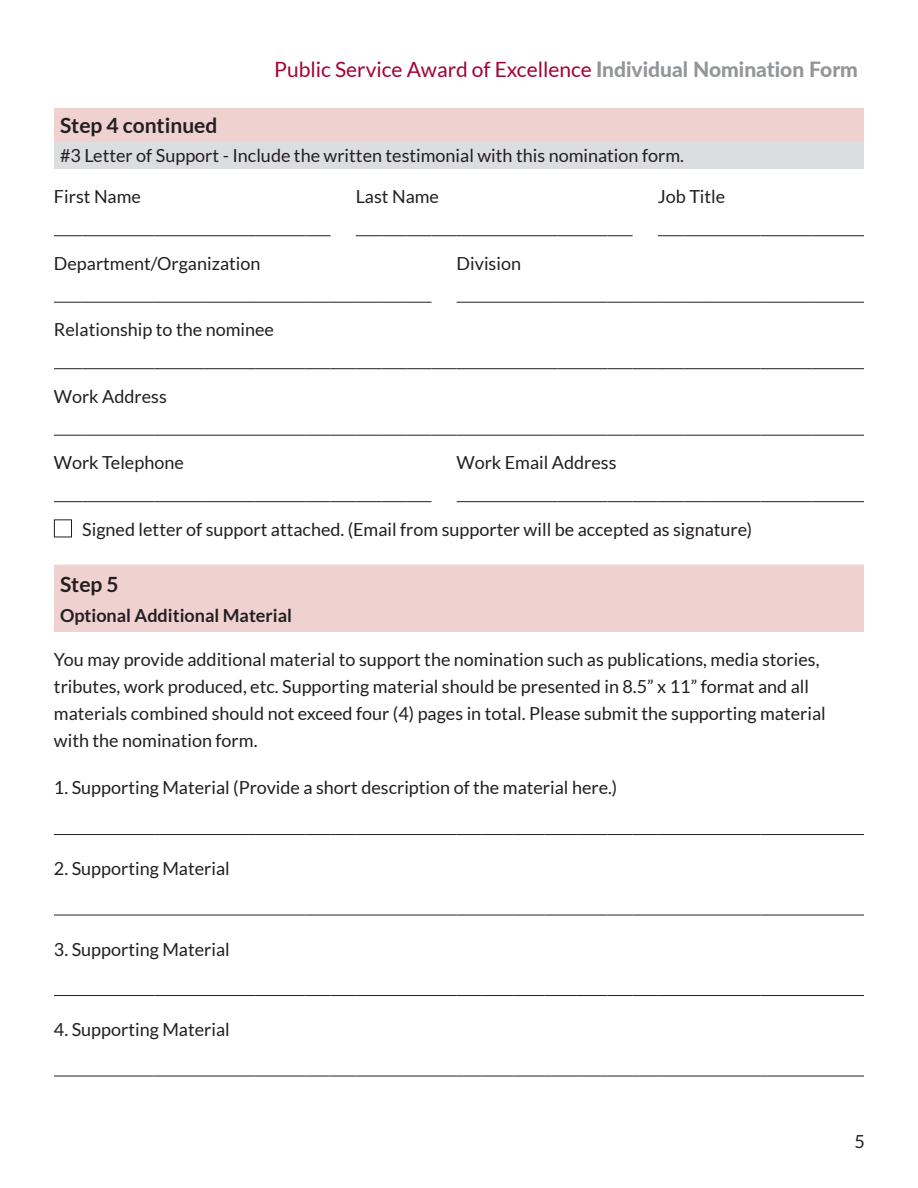
<style>
.page{position:relative;width:918px;height:1188px;background:#fff}
.page>*{position:absolute;margin:0;border:0;box-sizing:border-box;transform-origin:0 0}
.t1{font:21px "Lato";color:#a40133}
.t2{font:700 21px "Lato";color:#231f20}
.t3{font:18px/27px "Lato";color:#231f20}
.t4{font:700 18px "Lato";color:#231f20}
.s1{font-weight:800;color:#939598}
</style>
<div class="page">
<div style="left:54px;top:565px;width:810px;height:67px;background:#efd2cf"></div>
<hr style="left:54px;top:834px;width:101px;height:1px;background:#231f20">
<hr style="left:155px;top:834px;width:100px;height:1px;background:#231f20">
<hr style="left:255px;top:834px;width:50px;height:1px;background:#231f20">
<svg style="left:305px;top:834px;width:51px;height:1px"></svg>
<hr style="left:356px;top:834px;width:101px;height:1px;background:#231f20">
<svg style="left:457px;top:834px;width:25px;height:1px"></svg>
<hr style="left:482px;top:834px;width:31px;height:1px;background:#231f20">
<hr style="left:513px;top:834px;width:32px;height:1px;background:#231f20">
<hr style="left:545px;top:834px;width:31px;height:1px;background:#231f20">
<hr style="left:576px;top:834px;width:32px;height:1px;background:#231f20">
<svg style="left:608px;top:834px;width:50px;height:1px"></svg>
<hr style="left:658px;top:834px;width:102px;height:1px;background:#231f20">
<hr style="left:760px;top:834px;width:104px;height:1px;background:#231f20">
<hr style="left:54px;top:915px;width:101px;height:1px;background:#231f20">
<hr style="left:155px;top:915px;width:100px;height:1px;background:#231f20">
<hr style="left:255px;top:915px;width:50px;height:1px;background:#231f20">
<svg style="left:305px;top:915px;width:51px;height:1px"></svg>
<hr style="left:356px;top:915px;width:101px;height:1px;background:#231f20">
<svg style="left:457px;top:915px;width:25px;height:1px"></svg>
<hr style="left:482px;top:915px;width:31px;height:1px;background:#231f20">
<hr style="left:513px;top:915px;width:32px;height:1px;background:#231f20">
<hr style="left:545px;top:915px;width:31px;height:1px;background:#231f20">
<hr style="left:576px;top:915px;width:32px;height:1px;background:#231f20">
<svg style="left:608px;top:915px;width:50px;height:1px"></svg>
<hr style="left:658px;top:915px;width:102px;height:1px;background:#231f20">
<hr style="left:760px;top:915px;width:104px;height:1px;background:#231f20">
<hr style="left:54px;top:995px;width:101px;height:1px;background:#231f20">
<hr style="left:155px;top:995px;width:100px;height:1px;background:#231f20">
<hr style="left:255px;top:995px;width:50px;height:1px;background:#231f20">
<svg style="left:305px;top:995px;width:51px;height:1px"></svg>
<hr style="left:356px;top:995px;width:101px;height:1px;background:#231f20">
<svg style="left:457px;top:995px;width:25px;height:1px"></svg>
<hr style="left:482px;top:995px;width:31px;height:1px;background:#231f20">
<hr style="left:513px;top:995px;width:32px;height:1px;background:#231f20">
<hr style="left:545px;top:995px;width:31px;height:1px;background:#231f20">
<hr style="left:576px;top:995px;width:32px;height:1px;background:#231f20">
<svg style="left:608px;top:995px;width:50px;height:1px"></svg>
<hr style="left:658px;top:995px;width:102px;height:1px;background:#231f20">
<hr style="left:760px;top:995px;width:104px;height:1px;background:#231f20">
<hr style="left:54px;top:1076px;width:101px;height:1px;background:#231f20">
<hr style="left:155px;top:1076px;width:100px;height:1px;background:#231f20">
<hr style="left:255px;top:1076px;width:50px;height:1px;background:#231f20">
<svg style="left:305px;top:1076px;width:51px;height:1px"></svg>
<hr style="left:356px;top:1076px;width:101px;height:1px;background:#231f20">
<svg style="left:457px;top:1076px;width:25px;height:1px"></svg>
<hr style="left:482px;top:1076px;width:31px;height:1px;background:#231f20">
<hr style="left:513px;top:1076px;width:32px;height:1px;background:#231f20">
<hr style="left:545px;top:1076px;width:31px;height:1px;background:#231f20">
<hr style="left:576px;top:1076px;width:32px;height:1px;background:#231f20">
<svg style="left:608px;top:1076px;width:50px;height:1px"></svg>
<hr style="left:658px;top:1076px;width:102px;height:1px;background:#231f20">
<hr style="left:760px;top:1076px;width:104px;height:1px;background:#231f20">
<div style="left:54px;top:108px;width:810px;height:34px;background:#efd2cf"></div>
<div style="left:54px;top:142px;width:810px;height:27px;background:#dcdddf"></div>
<svg style="left:54px;top:235px;width:28px;height:1px"></svg>
<hr style="left:82px;top:235px;width:73px;height:1px;background:#231f20">
<hr style="left:155px;top:235px;width:50px;height:1px;background:#231f20">
<svg style="left:205px;top:235px;width:50px;height:1px"></svg>
<hr style="left:255px;top:235px;width:50px;height:1px;background:#231f20">
<svg style="left:356px;top:235px;width:101px;height:1px"></svg>
<hr style="left:457px;top:235px;width:100px;height:1px;background:#231f20">
<hr style="left:557px;top:235px;width:51px;height:1px;background:#231f20">
<svg style="left:658px;top:235px;width:51px;height:1px"></svg>
<hr style="left:709px;top:235px;width:51px;height:1px;background:#231f20">
<hr style="left:760px;top:235px;width:52px;height:1px;background:#231f20">
<hr style="left:812px;top:235px;width:52px;height:1px;background:#231f20">
<svg style="left:305px;top:235px;width:26px;height:1px"></svg>
<svg style="left:54px;top:368px;width:28px;height:1px"></svg>
<hr style="left:82px;top:368px;width:73px;height:1px;background:#231f20">
<hr style="left:155px;top:368px;width:50px;height:1px;background:#231f20">
<svg style="left:205px;top:368px;width:50px;height:1px"></svg>
<hr style="left:255px;top:368px;width:50px;height:1px;background:#231f20">
<svg style="left:305px;top:368px;width:152px;height:1px"></svg>
<hr style="left:457px;top:368px;width:100px;height:1px;background:#231f20">
<hr style="left:557px;top:368px;width:51px;height:1px;background:#231f20">
<svg style="left:608px;top:368px;width:101px;height:1px"></svg>
<hr style="left:709px;top:368px;width:51px;height:1px;background:#231f20">
<hr style="left:760px;top:368px;width:52px;height:1px;background:#231f20">
<hr style="left:812px;top:368px;width:52px;height:1px;background:#231f20">
<svg style="left:608px;top:235px;width:25px;height:1px"></svg>
<svg style="left:54px;top:302px;width:28px;height:1px"></svg>
<hr style="left:82px;top:302px;width:73px;height:1px;background:#231f20">
<hr style="left:155px;top:302px;width:50px;height:1px;background:#231f20">
<svg style="left:205px;top:302px;width:50px;height:1px"></svg>
<hr style="left:255px;top:302px;width:50px;height:1px;background:#231f20">
<hr style="left:457px;top:302px;width:100px;height:1px;background:#231f20">
<hr style="left:557px;top:302px;width:51px;height:1px;background:#231f20">
<svg style="left:305px;top:302px;width:127px;height:1px"></svg>
<svg style="left:608px;top:302px;width:101px;height:1px"></svg>
<hr style="left:709px;top:302px;width:51px;height:1px;background:#231f20">
<hr style="left:760px;top:302px;width:52px;height:1px;background:#231f20">
<hr style="left:812px;top:302px;width:52px;height:1px;background:#231f20">
<svg style="left:54px;top:501px;width:28px;height:1px"></svg>
<hr style="left:82px;top:501px;width:73px;height:1px;background:#231f20">
<hr style="left:155px;top:501px;width:50px;height:1px;background:#231f20">
<svg style="left:205px;top:501px;width:50px;height:1px"></svg>
<hr style="left:255px;top:501px;width:50px;height:1px;background:#231f20">
<svg style="left:305px;top:501px;width:127px;height:1px"></svg>
<hr style="left:457px;top:501px;width:100px;height:1px;background:#231f20">
<hr style="left:557px;top:501px;width:51px;height:1px;background:#231f20">
<svg style="left:608px;top:501px;width:101px;height:1px"></svg>
<hr style="left:709px;top:501px;width:51px;height:1px;background:#231f20">
<hr style="left:760px;top:501px;width:52px;height:1px;background:#231f20">
<hr style="left:812px;top:501px;width:52px;height:1px;background:#231f20">
<hr style="left:709px;top:435px;width:51px;height:1px;background:#231f20">
<hr style="left:760px;top:435px;width:52px;height:1px;background:#231f20">
<hr style="left:812px;top:435px;width:52px;height:1px;background:#231f20">
<svg style="left:54px;top:435px;width:28px;height:1px"></svg>
<hr style="left:82px;top:435px;width:73px;height:1px;background:#231f20">
<hr style="left:155px;top:435px;width:50px;height:1px;background:#231f20">
<svg style="left:205px;top:435px;width:50px;height:1px"></svg>
<hr style="left:255px;top:435px;width:50px;height:1px;background:#231f20">
<svg style="left:305px;top:435px;width:152px;height:1px"></svg>
<hr style="left:457px;top:435px;width:100px;height:1px;background:#231f20">
<hr style="left:557px;top:435px;width:51px;height:1px;background:#231f20">
<svg style="left:608px;top:435px;width:101px;height:1px"></svg>
<div style="left:54px;top:519px;width:18px;height:18px;border:1px solid #231f20"></div>
<p class="t1" style="left:274px;top:58px;width:585px">Public Service Award of Excellence <span class="s1">Individual Nomination Form</span></p>
<p class="t2" style="left:60px;top:114px;width:159px">Step 4 continued</p>
<p class="t3" style="left:60px;top:142px;width:625px">#3 Letter of Support - Include the written testimonial with this nomination form.</p>
<p class="t3" style="left:54px;top:182px;width:88px">First Name</p>
<p class="t3" style="left:356px;top:182px;width:85px">Last Name</p>
<p class="t3" style="left:658px;top:182px;width:69px">Job Title</p>
<p class="t3" style="left:54px;top:250px;width:208px">Department/Organization</p>
<p class="t3" style="left:457px;top:250px;width:66px">Division</p>
<p class="t3" style="left:54px;top:316px;width:222px">Relationship to the nominee</p>
<p class="t3" style="left:54px;top:383px;width:114px">Work Address</p>
<p class="t3" style="left:54px;top:449px;width:131px">Work Telephone</p>
<p class="t3" style="left:457px;top:449px;width:161px">Work Email Address</p>
<p class="t3" style="left:82px;top:516px;width:672px">Signed letter of support attached. (Email from supporter will be accepted as signature)</p>
<p class="t2" style="left:60px;top:573px;width:60px">Step 5</p>
<p class="t4" style="left:60px;top:606px;width:234px">Optional Additional Material</p>
<p class="t3" style="left:54px;top:646px;width:773px">You may provide additional material to support the nomination such as publications, media stories, tributes, work produced, etc. Supporting material should be presented in 8.5” x 11” format and all materials combined should not exceed four (4) pages in total. Please submit the supporting material with the nomination form.</p>
<p class="t3" style="left:54px;top:774px;width:565px">1. Supporting Material (Provide a short description of the material here.)</p>
<p class="t3" style="left:54px;top:855px;width:177px">2. Supporting Material</p>
<p class="t3" style="left:54px;top:936px;width:177px">3. Supporting Material</p>
<p class="t3" style="left:54px;top:1016px;width:177px">4. Supporting Material</p>
<p class="t3" style="left:855px;top:1128px;width:12px">5</p>
</div>
